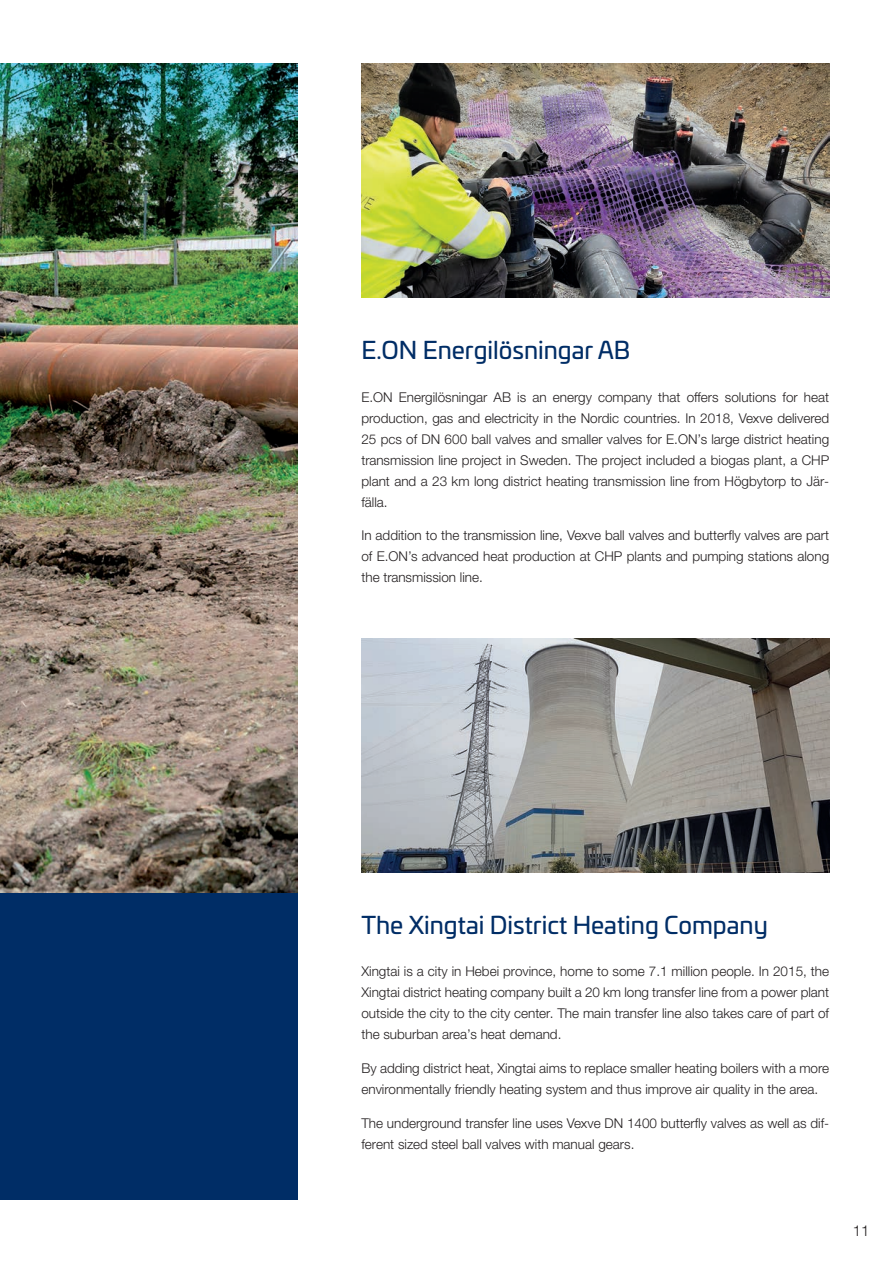
<style>
.page{position:relative;width:893px;height:1263px;background:#fff}
.page>*{position:absolute;margin:0;border:0;box-sizing:border-box;transform-origin:0 0}
.t1{font:24px "Univia Pro";color:#002d66}
.t2{font:300 15px "Helvetica Neue LTW1 G";color:#231f20}
.t3{font:300 13.5px/21px "Helvetica Neue LTW1 G";color:#231f20;text-align:justify}
</style>
<div class="page">
<div style="left:0;top:893px;width:298px;height:306px;background:#002d66"></div>
<img style="left:361px;top:64px;width:468px;height:234px">
<img style="left:0;top:64px;width:298px;height:829px">
<img style="left:361px;top:638px;width:468px;height:234px">
<h1 class="t1" style="left:361px;top:332px;width:270px">E.ON Energilösningar AB</h1>
<p class="t3" style="left:361px;top:386px;width:469px">E.ON Energilösningar AB is an energy company that offers solutions for heat production, gas and electricity in the Nordic countries. In 2018, Vexve delivered 25 pcs of DN 600 ball valves and smaller valves for E.ON’s large district heating transmission line project in Sweden. The project included a biogas plant, a CHP plant and a 23 km long district heating transmission line from Högbytorp to Jär&shy;fälla.</p>
<p class="t3" style="left:361px;top:525px;width:469px">In addition to the transmission line, Vexve ball valves and butterfly valves are part of E.ON’s advanced heat production at CHP plants and pumping stations along the transmission line.</p>
<h1 class="t1" style="left:361px;top:907px;width:408px">The Xingtai District Heating Company</h1>
<p class="t3" style="left:361px;top:961px;width:469px">Xingtai is a city in Hebei province, home to some 7.1 million people. In 2015, the Xingtai district heating company built a 20 km long transfer line from a power plant outside the city to the city center. The main transfer line also takes care of part of the suburban area’s heat demand.</p>
<p class="t3" style="left:361px;top:1058px;width:469px">By adding district heat, Xingtai aims to replace smaller heating boilers with a more environmentally friendly heating system and thus improve air quality in the area.</p>
<p class="t3" style="left:361px;top:1112px;width:469px">The underground transfer line uses Vexve DN 1400 butterfly valves as well as dif&shy;ferent sized steel ball valves with manual gears.</p>
<p class="t2" style="left:853px;top:1222px;width:18px">11</p>
</div>
